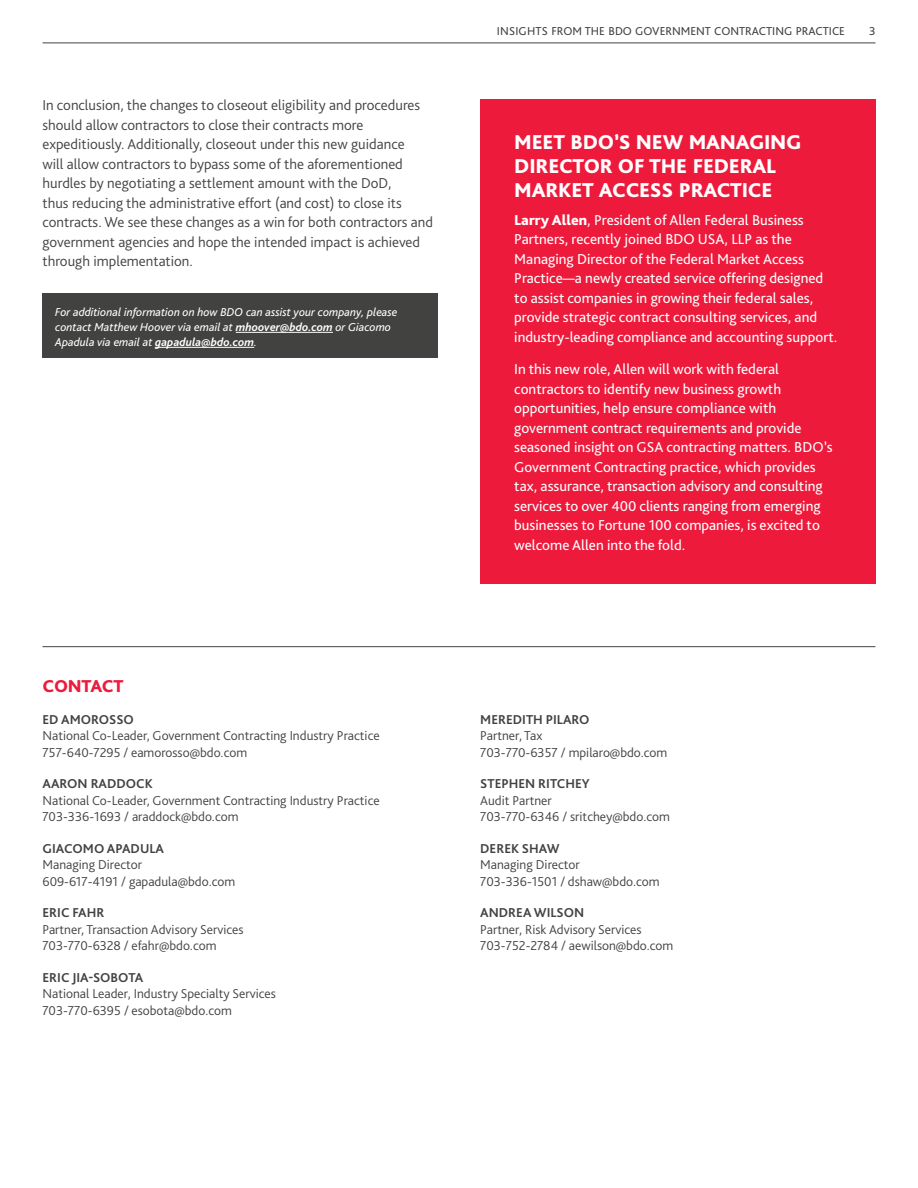
<style>
.page{position:relative;width:918px;height:1188px;background:#fff}
.page>*{position:absolute;margin:0;border:0;box-sizing:border-box;transform-origin:0 0}
.t1{font:800 21px/24px "Bliss Pro";letter-spacing:-.01em;color:#fff}
.t2{font:800 18px "Bliss Pro";letter-spacing:-.01em;color:#ed1a3b}
.t3{font:15px/19.5px "Bliss Pro";color:#fff}
.t4{font:300 15px/19.5px "Bliss Pro";color:#424241}
.t5{font:300 13.5px/16.5px "Bliss Pro";color:#424241}
.t6{font:700 13.5px "Bliss Pro";color:#424241}
.t7{font:italic 12px/15px "Bliss Pro";color:#fff}
.t8{font:12px "Bliss Pro";color:#424241}
.s1{font-weight:700}
.s2{font-weight:800}
</style>
<div class="page">
<div style="left:43px;top:294px;width:395px;height:64px;background:#424241"></div>
<hr style="left:236px;top:332px;width:97px;height:1px;background:#fff">
<hr style="left:155px;top:347px;width:99px;height:1px;background:#fff">
<div style="left:480px;top:99px;width:395px;height:485px;background:#ed1a3b"></div>
<hr style="left:43px;top:646px;width:832px;height:1px;background:#424241">
<hr style="left:43px;top:43px;width:832px;height:1px;background:#424241">
<p class="t4" style="left:43px;top:95px;width:392px">In conclusion, the changes to closeout eligibility and procedures should allow contractors to close their contracts more expeditiously. Additionally, closeout under this new guidance<br>will allow contractors to bypass some of the aforementioned hurdles by negotiating a settlement amount with the DoD,<br>thus reducing the administrative effort (and cost) to close its contracts. We see these changes as a win for both contractors and government agencies and hope the intended impact is achieved through implementation.</p>
<p class="t7" style="left:55px;top:304px;width:344px">For additional information on how BDO can assist your company, please contact Matthew Hoover via email at <span class="s1">mhoover@bdo.com</span> or Giacomo<br>Apadula via email at <span class="s1">gapadula@bdo.com</span>.</p>
<p class="t8" style="left:497px;top:24px;width:350px">INSIGHTS FROM THE BDO GOVERNMENT CONTRACTING PRACTICE</p>
<p class="t8" style="left:869px;top:24px;width:8px">3</p>
<h1 class="t1" style="left:514px;top:129px;width:289px">MEET BDO’S NEW MANAGING<br>DIRECTOR OF THE FEDERAL<br>MARKET ACCESS PRACTICE</h1>
<p class="t3" style="left:514px;top:210px;width:325px"><span class="s2">Larry Allen</span>, President of Allen Federal Business Partners, recently joined BDO USA, LLP as the Managing Director of the Federal Market Access Practice—a newly created service offering designed to assist companies in growing their federal sales, provide strategic contract consulting services, and industry-leading compliance and accounting support.</p>
<p class="t3" style="left:514px;top:359px;width:320px">In this new role, Allen will work with federal contractors to identify new business growth opportunities, help ensure compliance with government contract requirements and provide seasoned insight on GSA contracting matters. BDO’s Government Contracting practice, which provides tax, assurance, transaction advisory and consulting services to over 400 clients ranging from emerging businesses to Fortune 100 companies, is excited to welcome Allen into the fold.</p>
<p class="t2" style="left:43px;top:675px;width:83px">CONTACT</p>
<p class="t6" style="left:43px;top:711px;width:93px">ED AMOROSSO</p>
<p class="t5" style="left:43px;top:727px;width:339px">National Co-Leader, Government Contracting Industry Practice<br>757-640-7295 / eamorosso@bdo.com</p>
<p class="t6" style="left:43px;top:775px;width:112px">AARON RADDOCK</p>
<p class="t5" style="left:43px;top:792px;width:339px">National Co-Leader, Government Contracting Industry Practice<br>703-336-1693 / araddock@bdo.com</p>
<p class="t6" style="left:43px;top:840px;width:123px">GIACOMO APADULA</p>
<p class="t5" style="left:43px;top:856px;width:194px">Managing Director<br>609-617-4191 / gapadula@bdo.com</p>
<p class="t6" style="left:43px;top:904px;width:63px">ERIC FAHR</p>
<p class="t5" style="left:43px;top:921px;width:203px">Partner, Transaction Advisory Services<br>703-770-6328 / efahr@bdo.com</p>
<p class="t6" style="left:43px;top:969px;width:102px">ERIC JIA-SOBOTA</p>
<p class="t5" style="left:43px;top:985px;width:235px">National Leader, Industry Specialty Services<br>703-770-6395 / esobota@bdo.com</p>
<p class="t6" style="left:480px;top:711px;width:111px">MEREDITH PILARO</p>
<p class="t5" style="left:480px;top:727px;width:189px">Partner, Tax<br>703-770-6357 / mpilaro@bdo.com</p>
<p class="t6" style="left:480px;top:775px;width:111px">STEPHEN RITCHEY</p>
<p class="t5" style="left:480px;top:792px;width:191px">Audit Partner<br>703-770-6346 / sritchey@bdo.com</p>
<p class="t6" style="left:480px;top:840px;width:81px">DEREK SHAW</p>
<p class="t5" style="left:480px;top:856px;width:181px">Managing Director<br>703-336-1501 / dshaw@bdo.com</p>
<p class="t6" style="left:480px;top:904px;width:106px">ANDREA WILSON</p>
<p class="t5" style="left:480px;top:921px;width:195px">Partner, Risk Advisory Services<br>703-752-2784 / aewilson@bdo.com</p>
</div>
